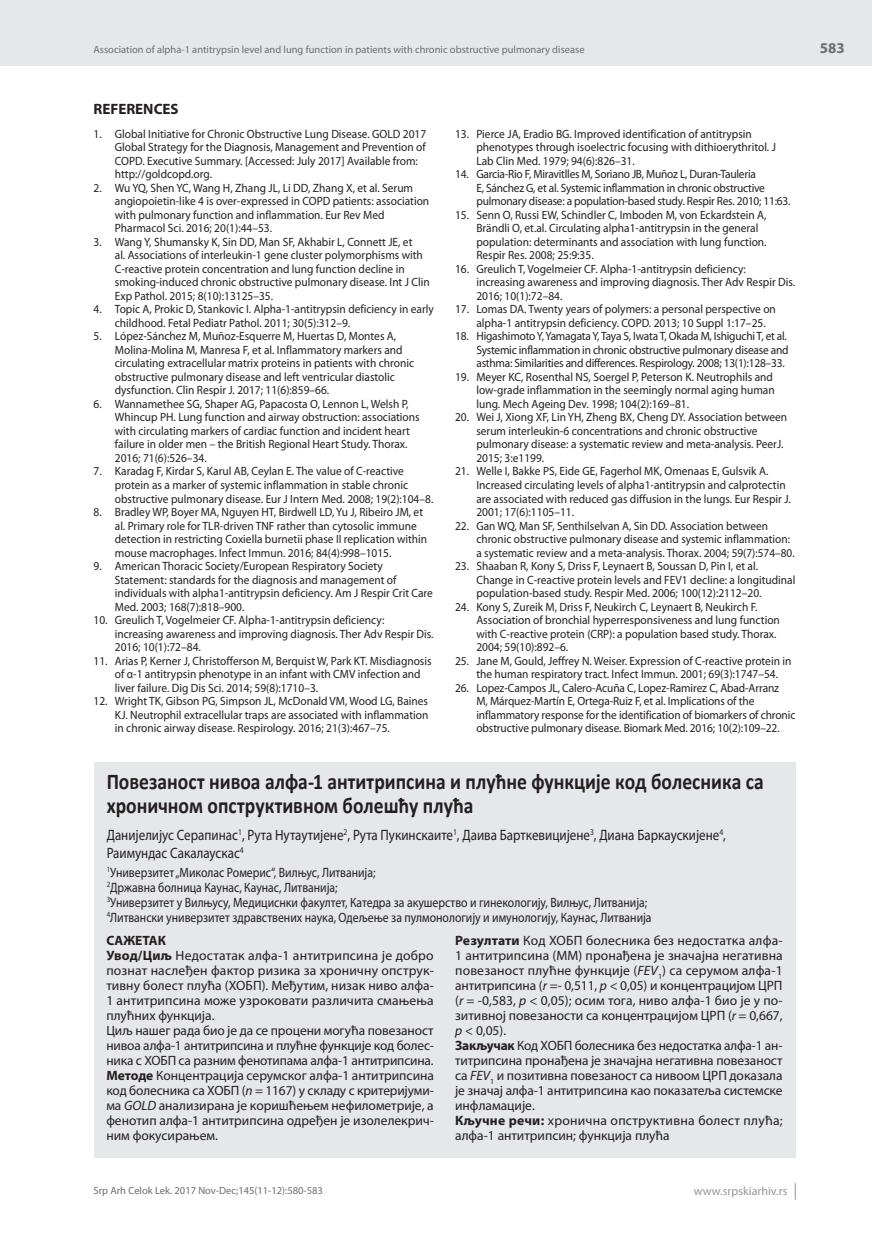
<style>
.page{position:relative;width:872px;height:1234px;background:#fff}
.page>*{position:absolute;margin:0;border:0;box-sizing:border-box;transform-origin:0 0}
.t1{font:700 22.5px/24px "Calibri";color:#231f20;scale:.87 1}
.t2{font:15px/18px "Myriad Pro";color:#231f20;scale:.87 1}
.t3{font:700 15px "Myriad Pro";color:#231f20}
.t4{font:700 15px "Myriad Pro";color:#6c6d70}
.t5{font:13.5px/15px "Myriad Pro";color:#231f20}
.t6{font:13.5px/15px "Myriad Pro";color:#231f20;scale:.87 1}
.t7{font:12px/13.5px "Myriad Pro";color:#231f20;scale:.95 1}
.t8{font:12px/13.5px "Myriad Pro";letter-spacing:-.02em;color:#231f20;scale:.95 1}
.t9{font:12px/13.5px "Myriad Pro";color:#231f20;scale:.94 1}
.t10{font:12px "Myriad Pro";color:#939598}
.t11{font:10.5px "Myriad Pro";color:#6c6d70}
.s1{font-weight:700}
.s2{font-style:italic}
</style>
<div class="page">
<div style="left:0;top:0;width:872px;height:66px;background:#e6e7e9"></div>
<svg style="left:795px;top:1183px;width:1px;height:16px"></svg>
<div style="left:94px;top:761px;width:701px;height:396px;background:#e6e7e9"></div>
<p class="t11" style="left:94px;top:43px;width:492px">Association of alpha-1 antitrypsin level and lung function in patients with chronic obstructive pulmonary disease</p>
<p class="t3" style="left:94px;top:99px;width:87px">REFERENCES</p>
<p class="t7" style="left:115px;top:127px;width:329px;text-indent:-21px">1. Global Initiative for Chronic Obstructive Lung Disease. GOLD 2017<br>Global Strategy for the Diagnosis, Management and Prevention of COPD. Executive Summary. [Аccessed: July 2017] Available from: http://goldcopd.org.</p>
<p class="t7" style="left:115px;top:181px;width:332px;text-indent:-21px">2. Wu YQ, Shen YC, Wang H, Zhang JL, Li DD, Zhang X, et al. Serum angiopoietin-like 4 is over-expressed in COPD patients: association with pulmonary function and inflammation. Eur Rev Med Pharmacol Sci. 2016; 20(1):44–53.</p>
<p class="t7" style="left:115px;top:235px;width:333px;text-indent:-21px">3. Wang Y, Shumansky K, Sin DD, Man SF, Akhabir L, Connett JE, et<br>al. Associations of interleukin-1 gene cluster polymorphisms with C-reactive protein concentration and lung function decline in smoking-induced chronic obstructive pulmonary disease. Int J Clin Exp Pathol. 2015; 8(10):13125–35.</p>
<p class="t7" style="left:115px;top:302px;width:337px;text-indent:-21px">4. Topic A, Prokic D, Stankovic I. Alpha-1-antitrypsin deficiency in early childhood. Fetal Pediatr Pathol. 2011; 30(5):312–9.</p>
<p class="t7" style="left:115px;top:329px;width:317px;text-indent:-21px">5. López-Sánchez M, Muñoz-Esquerre M, Huertas D, Montes A, Molina-Molina M, Manresa F, et al. Inflammatory markers and circulating extracellular matrix proteins in patients with chronic obstructive pulmonary disease and left ventricular diastolic dysfunction. Clin Respir J. 2017; 11(6):859–66.</p>
<p class="t7" style="left:115px;top:397px;width:322px;text-indent:-21px">6. Wannamethee SG, Shaper AG, Papacosta O, Lennon L, Welsh P, Whincup PH. Lung function and airway obstruction: associations with circulating markers of cardiac function and incident heart failure in older men – the British Regional Heart Study. Thorax.<br>2016; 71(6):526–34.</p>
<p class="t7" style="left:115px;top:464px;width:337px;text-indent:-21px">7. Karadag F, Kirdar S, Karul AB, Ceylan E. The value of C-reactive protein as a marker of systemic inflammation in stable chronic obstructive pulmonary disease. Eur J Intern Med. 2008; 19(2):104–8.</p>
<p class="t7" style="left:115px;top:505px;width:330px;text-indent:-21px">8. Bradley WP, Boyer MA, Nguyen HT, Birdwell LD, Yu J, Ribeiro JM, et al. Primary role for TLR-driven TNF rather than cytosolic immune detection in restricting Coxiella burnetii phase II replication within mouse macrophages. Infect Immun. 2016; 84(4):998–1015.</p>
<p class="t7" style="left:115px;top:559px;width:336px;text-indent:-21px">9. American Thoracic Society/European Respiratory Society Statement: standards for the diagnosis and management of individuals with alpha1-antitrypsin deficiency. Am J Respir Crit Care Med. 2003; 168(7):818–900.</p>
<p class="t7" style="left:115px;top:613px;width:337px;text-indent:-21px">10. Greulich T, Vogelmeier CF. Alpha-1-antitrypsin deficiency: increasing awareness and improving diagnosis. Ther Adv Respir Dis.<br>2016; 10(1):72–84.</p>
<p class="t7" style="left:115px;top:653px;width:335px;text-indent:-21px">11. Arias P, Kerner J, Christofferson M, Berquist W, Park KT. Misdiagnosis of α-1 antitrypsin phenotype in an infant with CMV infection and liver failure. Dig Dis Sci. 2014; 59(8):1710–3.</p>
<p class="t7" style="left:115px;top:694px;width:331px;text-align:justify;text-indent:-21px">12. Wright TK, Gibson PG, Simpson JL, McDonald VM, Wood LG, Baines KJ. Neutrophil extracellular traps are associated with inflammation in chronic airway disease. Respirology. 2016; 21(3):467–75.</p>
<p class="t7" style="left:476px;top:127px;width:317px;text-indent:-21px">13. Pierce JA, Eradio BG. Improved identification of antitrypsin phenotypes through isoelectric focusing with dithioerythritol. J<br>Lab Clin Med. 1979; 94(6):826–31.</p>
<p class="t8" style="left:476px;top:167px;width:332px;text-indent:-21px">14. Garcia-Rio F, Miravitlles M, Soriano JB, Muñoz L, Duran-Tauleria<br>E, Sánchez G, et al. Systemic inflammation in chronic obstructive pulmonary disease: a population-based study. Respir Res. 2010; 11:63.</p>
<p class="t7" style="left:476px;top:208px;width:307px;text-indent:-21px">15. Senn O, Russi EW, Schindler C, Imboden M, von Eckardstein A, Brändli O, et.al. Circulating alpha1-antitrypsin in the general population: determinants and association with lung function.<br>Respir Res. 2008; 25:9:35.</p>
<p class="t7" style="left:476px;top:262px;width:337px;text-indent:-21px">16. Greulich T, Vogelmeier CF. Alpha-1-antitrypsin deficiency: increasing awareness and improving diagnosis. Ther Adv Respir Dis.<br>2016; 10(1):72–84.</p>
<p class="t7" style="left:476px;top:302px;width:317px;text-indent:-21px">17. Lomas DA. Twenty years of polymers: a personal perspective on alpha-1 antitrypsin deficiency. COPD. 2013; 10 Suppl 1:17–25.</p>
<p class="t8" style="left:476px;top:329px;width:330px;text-indent:-21px">18. Higashimoto Y, Yamagata Y, Taya S, Iwata T, Okada M, Ishiguchi T, et al.<br>Systemic inflammation in chronic obstructive pulmonary disease and asthma: Similarities and differences. Respirology. 2008; 13(1):128–33.</p>
<p class="t7" style="left:476px;top:370px;width:315px;text-indent:-21px">19. Meyer KC, Rosenthal NS, Soergel P, Peterson K. Neutrophils and low-grade inflammation in the seemingly normal aging human lung. Mech Ageing Dev. 1998; 104(2):169–81.</p>
<p class="t7" style="left:476px;top:410px;width:328px;text-indent:-21px">20. Wei J, Xiong XF, Lin YH, Zheng BX, Cheng DY. Association between serum interleukin-6 concentrations and chronic obstructive pulmonary disease: a systematic review and meta-analysis. PeerJ.<br>2015; 3:e1199.</p>
<p class="t7" style="left:476px;top:464px;width:332px;text-indent:-21px">21. Welle I, Bakke PS, Eide GE, Fagerhol MK, Omenaas E, Gulsvik A.<br>Increased circulating levels of alpha1-antitrypsin and calprotectin are associated with reduced gas diffusion in the lungs. Eur Respir J.<br>2001; 17(6):1105–11.</p>
<p class="t9" style="left:476px;top:518px;width:340px;text-indent:-21px">22. Gan WQ, Man SF, Senthilselvan A, Sin DD. Association between chronic obstructive pulmonary disease and systemic inflammation: a systematic review and a meta-analysis. Thorax. 2004; 59(7):574–80.</p>
<p class="t7" style="left:476px;top:559px;width:337px;text-indent:-21px">23. Shaaban R, Kony S, Driss F, Leynaert B, Soussan D, Pin I, et al.<br>Change in C-reactive protein levels and FEV1 decline: a longitudinal population-based study. Respir Med. 2006; 100(12):2112–20.</p>
<p class="t7" style="left:476px;top:599px;width:321px;text-indent:-21px">24. Kony S, Zureik M, Driss F, Neukirch C, Leynaert B, Neukirch F.<br>Association of bronchial hyperresponsiveness and lung function with C-reactive protein (CRP): a population based study. Thorax.<br>2004; 59(10):892–6.</p>
<p class="t7" style="left:476px;top:653px;width:333px;text-indent:-21px">25. Jane M, Gould, Jeffrey N. Weiser. Expression of C-reactive protein in the human respiratory tract. Infect Immun. 2001; 69(3):1747–54.</p>
<p class="t7" style="left:476px;top:680px;width:337px;text-indent:-21px">26. Lopez-Campos JL, Calero-Acuña C, Lopez-Ramirez C, Abad-Arranz<br>M, Márquez-Martín E, Ortega-Ruiz F, et al. Implications of the inflammatory response for the identification of biomarkers of chronic obstructive pulmonary disease. Biomark Med. 2016; 10(2):109–22.</p>
<h1 class="t1" style="left:107px;top:769px;width:757px">Повезаност нивоа алфа-1 антитрипсина и плућне функције код болесника са хроничном опструктивном болешћу плућа</h1>
<p class="t2" style="left:107px;top:825px;width:713px">Данијелијус Серапинас<sup>1</sup>, Рута Нутаутијене<sup>2</sup>, Рута Пукинскаите<sup>1</sup>, Даива Барткевицијене<sup>3</sup>, Диана Баркаускијене<sup>4</sup>,<br>Раимундас Сакалаускас<sup>4</sup></p>
<p class="t6" style="left:107px;top:864px;width:628px"><sup>1</sup>Универзитет „Миколас Ромерис“, Вилњус, Литванија;<br><sup>2</sup>Државна болница Каунас, Каунас, Литванија;<br><sup>3</sup>Универзитет у Вилњусу, Медициснки факултет, Катедра за акушерство и гинекологију, Вилњус, Литванија; <sup>4</sup>Литвански универзитет здравствених наука, Одељење за пулмонологију и имунологију, Каунас, Литванија</p>
<p class="t5" style="left:106px;top:932px;width:329px"><span class="s1">САЖЕТАК<br>Увод/Циљ</span> Недостатак алфа-1 антитрипсина је добро познат наслеђен фактор ризика за хроничну опструк&shy;тивну болест плућа (ХОБП). Међутим, низак ниво алфа-1 антитрипсина може узроковати различита смањења плућних функција.<br>Циљ нашег рада био је да се процени могућа повезаност нивоа алфа-1 антитрипсина и плућне функције код болес&shy;ника с ХОБП са разним фенотипама алфа-1 антитрипсина.<br><span class="s1">Методе</span> Концентрација серумског алфа-1 антитрипсина код болесника са ХОБП (<span class="s2">n</span> = 1167) у складу с критеријуми&shy;ма <span class="s2">GOLD</span> анализирана је коришћењем нефилометрије, а фенотип алфа-1 антитрипсина одређен је изолелекрич&shy;ним фокусирањем.</p>
<p class="t5" style="left:455px;top:932px;width:329px"><span class="s1">Резултати</span> Код ХОБП болесника без недостатка алфа-1 антитрипсина (ММ) пронађена је значајна негативна повезаност плућне функције (<span class="s2">FEV</span><sub>1</sub>) са серумом алфа-1 антитрипсина (<span class="s2">r</span> =- 0,511, <span class="s2">p</span> &lt; 0,05) и концентрацијом ЦРП (<span class="s2">r</span> = -0,583, <span class="s2">p</span> &lt; 0,05); осим тога, ниво алфа-1 био је у по&shy;зитивној повезаности са концентрацијом ЦРП (<span class="s2">r</span> = 0,667, <span class="s2">p</span> &lt; 0,05).<br><span class="s1">Закључaк</span> Код ХОБП болесника без недостатка алфа-1 ан&shy;титрипсина пронађена је значајна негативна повезаност са <span class="s2">FEV</span><sub>1</sub> и позитивна повезаност са нивоом ЦРП доказала је значај алфа-1 антитрипсина као показатеља системске инфламације.<br><span class="s1">Кључне речи:</span> хронична опструктивна болест плућа; алфа-1 антитрипсин; функција плућа</p>
<p class="t11" style="left:94px;top:1184px;width:231px">Srp Arh Celok Lek. 2017 Nov-Dec;145(11-12):580-583</p>
<p class="t10" style="left:694px;top:1183px;width:95px">www.srpskiarhiv.rs</p>
<p class="t4" style="left:820px;top:38px;width:26px">583</p>
</div>
